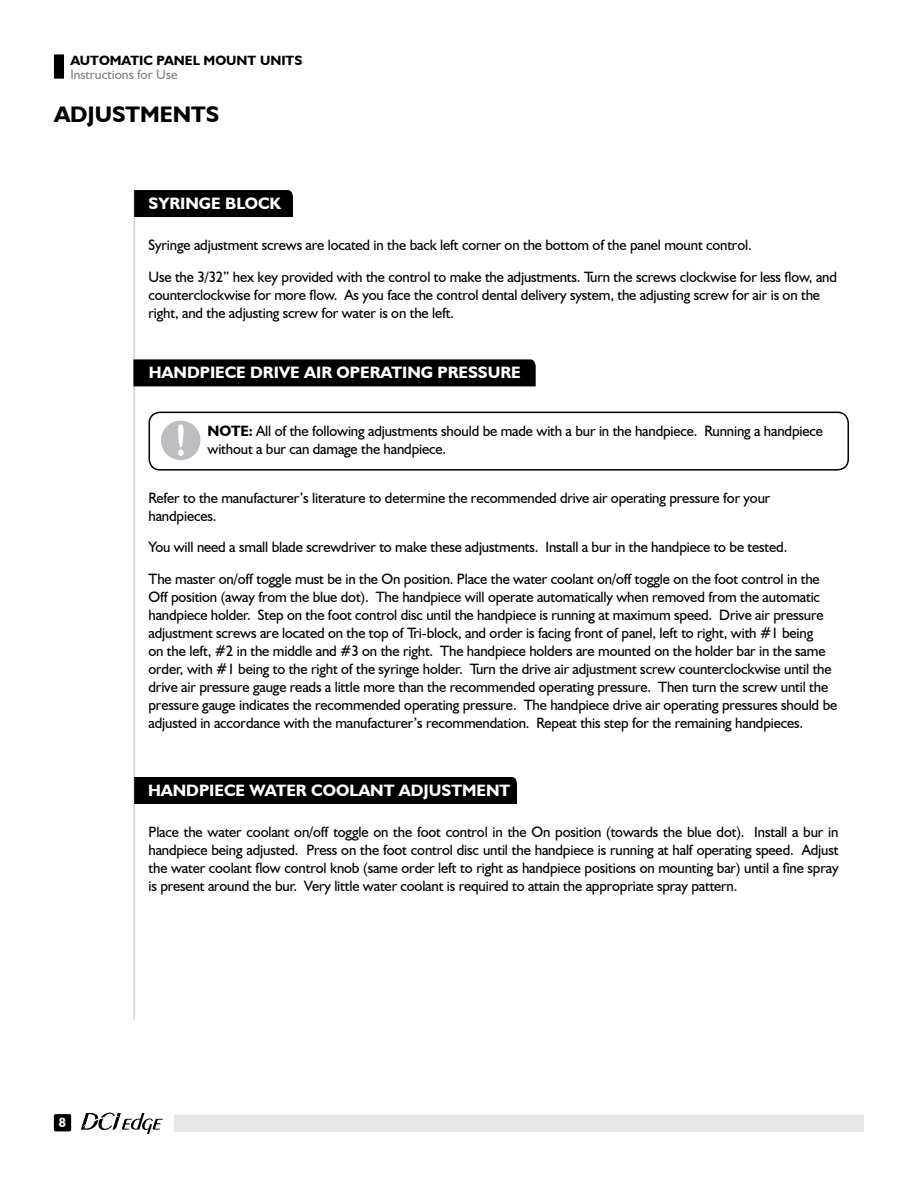
<style>
.page{position:relative;width:918px;height:1188px;background:#fff}
.page>*{position:absolute;margin:0;border:0;box-sizing:border-box;transform-origin:0 0}
.t1{font:700 22.5px "Humanist 521 BT";color:#000}
.t2{font:700 16.5px "Humanist 521 BT";color:#fff}
.t3{font:15px/18px "Humanist 521 BT";letter-spacing:-.01em;color:#000}
.t4{font:700 13.5px "Humanist 521 BT";color:#000}
.t5{font:13.5px "Humanist 521 BT";color:#808285}
.t6{font:700 13.2px "Humanist 521 BT";color:#fff}
.s1{font-weight:700}
</style>
<div class="page">
<hr style="left:133px;top:190px;width:2px;height:829px;background:#d1d3d4">
<div style="left:54px;top:1114px;width:17px;height:17px;background:#000;border-radius:2px"></div>
<div style="left:174px;top:1115px;width:690px;height:17px;background:#e6e7e8"></div>
<svg style="left:81px;top:1113px;width:82px;height:21px"></svg>
<div style="left:54px;top:54px;width:10px;height:25px;background:#000"></div>
<div style="left:134px;top:190px;width:159px;height:27px;background:#000"></div>
<div style="left:134px;top:777px;width:383px;height:27px;background:#000"></div>
<div style="left:133px;top:359px;width:403px;height:27px;background:#000"></div>
<div style="left:149px;top:412px;width:700px;height:59px;border:2px solid #000;border-radius:11px"></div>
<div style="left:161px;top:421px;width:40px;height:39px;background:#bbbdc0;border-radius:50%"></div>
<svg style="left:178px;top:424px;width:6px;height:32px"></svg>
<p class="t4" style="left:70px;top:52px;width:233px">AUTOMATIC PANEL MOUNT UNITS</p>
<p class="t5" style="left:70px;top:66px;width:109px">Instructions for Use</p>
<h1 class="t1" style="left:54px;top:100px;width:167px">ADJUSTMENTS</h1>
<p class="t2" style="left:149px;top:193px;width:134px">SYRINGE BLOCK</p>
<p class="t3" style="left:149px;top:229px;width:690px;line-height:31.5px">Syringe adjustment screws are located in the back left corner on the bottom of the panel mount control.<br>Use the 3/32” hex key provided with the control to make the adjustments. Turn the screws clockwise for less flow, and</p>
<p class="t3" style="left:149px;top:285px;width:673px">counterclockwise for more flow. As you face the control dental delivery system, the adjusting screw for air is on the right, and the adjusting screw for water is on the left.</p>
<p class="t2" style="left:149px;top:363px;width:374px">HANDPIECE DRIVE AIR OPERATING PRESSURE</p>
<p class="t3" style="left:208px;top:422px;width:617px"><span class="s1">NOTE:</span> All of the following adjustments should be made with a bur in the handpiece. Running a handpiece without a bur can damage the handpiece.</p>
<p class="t3" style="left:149px;top:488px;width:623px">Refer to the manufacturer’s literature to determine the recommended drive air operating pressure for your handpieces.</p>
<p class="t3" style="left:149px;top:531px;width:673px;line-height:31.5px">You will need a small blade screwdriver to make these adjustments. Install a bur in the handpiece to be tested.<br>The master on/off toggle must be in the On position. Place the water coolant on/off toggle on the foot control in the</p>
<p class="t3" style="left:149px;top:587px;width:690px">Off position (away from the blue dot). The handpiece will operate automatically when removed from the automatic handpiece holder. Step on the foot control disc until the handpiece is running at maximum speed. Drive air pressure adjustment screws are located on the top of Tri-block, and order is facing front of panel, left to right, with #1 being<br>on the left, #2 in the middle and #3 on the right. The handpiece holders are mounted on the holder bar in the same order, with #1 being to the right of the syringe holder. Turn the drive air adjustment screw counterclockwise until the drive air pressure gauge reads a little more than the recommended operating pressure. Then turn the screw until the pressure gauge indicates the recommended operating pressure. The handpiece drive air operating pressures should be adjusted in accordance with the manufacturer’s recommendation. Repeat this step for the remaining handpieces.</p>
<p class="t2" style="left:148px;top:780px;width:364px">HANDPIECE WATER COOLANT ADJUSTMENT</p>
<p class="t3" style="left:149px;top:823px;width:692px;text-align:justify">Place the water coolant on/off toggle on the foot control in the On position (towards the blue dot). Install a bur in handpiece being adjusted. Press on the foot control disc until the handpiece is running at half operating speed. Adjust the water coolant flow control knob (same order left to right as handpiece positions on mounting bar) until a fine spray is present around the bur. Very little water coolant is required to attain the appropriate spray pattern.</p>
<p class="t6" style="left:59px;top:1114px;width:9px">8</p>
</div>
